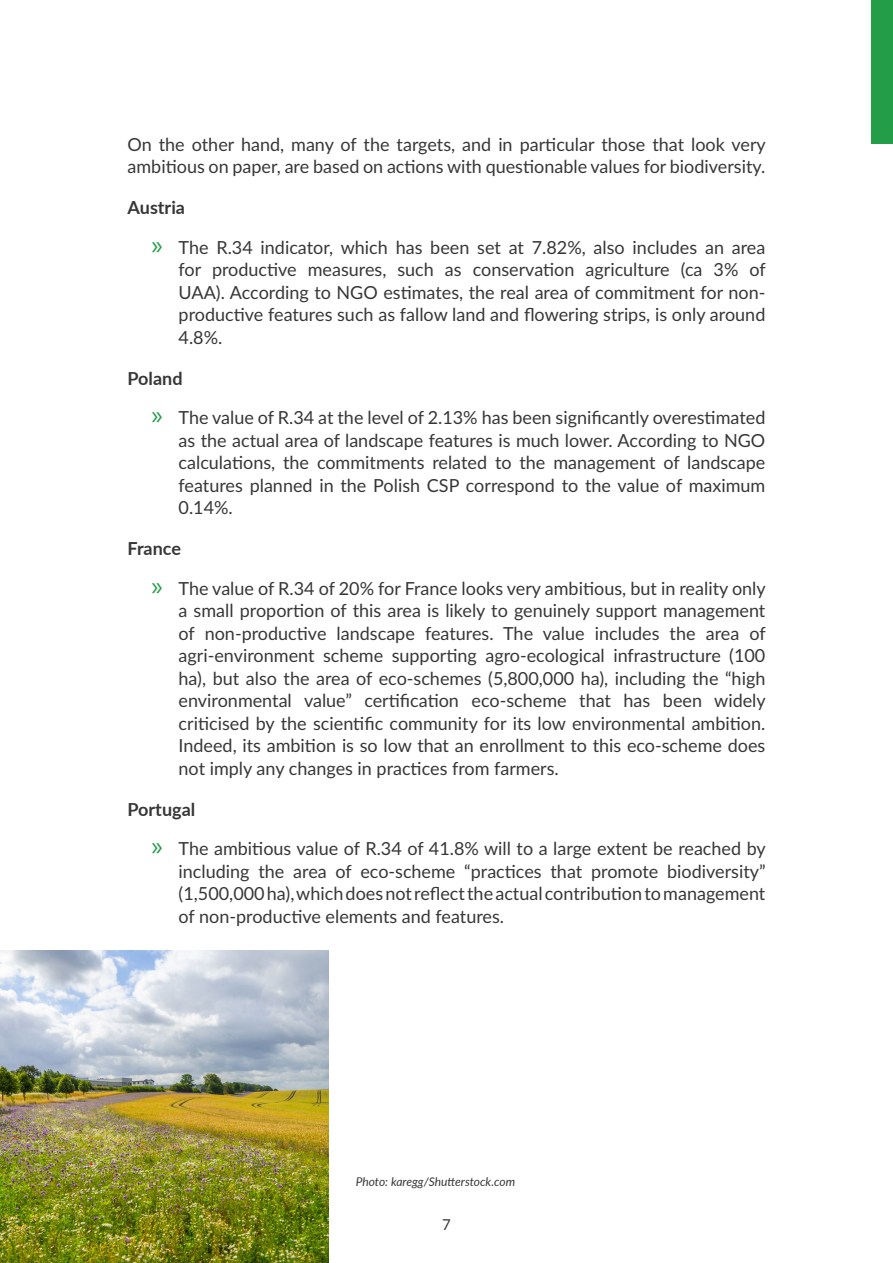
<style>
.page{position:relative;width:893px;height:1263px;background:#fff}
.page>*{position:absolute;margin:0;border:0;box-sizing:border-box;transform-origin:0 0}
.t1{font:18px/22.5px "Lato";color:#373737}
.t2{font:15px "Lato";color:#373737}
.t3{font:italic 12px "Lato";color:#373737}
.s1{font-weight:700}
.s2{font-family:"Myriad Pro";font-size:27px;color:#239d48}
</style>
<div class="page">
<div style="left:872px;top:0;width:21px;height:143px;background:#239d48"></div>
<img style="left:0;top:951px;width:328px;height:312px">
<p class="t1" style="left:128px;top:132px;width:640px">On the other hand, many of the targets, and in particular those that look very ambitious on paper, are based on actions with questionable values for biodiversity.</p>
<p class="t1" style="left:152px;top:187px;width:615px;line-height:39.5px;text-indent:-24px"><span class="s1">Austria<br></span><span class="s2">»</span> The R.34 indicator, which has been set at 7.82%, also includes an area</p>
<p class="t1" style="left:179px;top:258px;width:589px;text-align:justify">for productive measures, such as conservation agriculture (ca 3% of UAA). According to NGO estimates, the real area of commitment for non&shy;productive features such as fallow land and flowering strips, is only around 4.8%.</p>
<p class="t1" style="left:152px;top:358px;width:615px;line-height:39.5px;text-indent:-24px"><span class="s1">Poland<br></span><span class="s2">»</span> The value of R.34 at the level of 2.13% has been significantly overestimated</p>
<p class="t1" style="left:179px;top:428px;width:588px;text-align:justify">as the actual area of landscape features is much lower. According to NGO calculations, the commitments related to the management of landscape features planned in the Polish CSP correspond to the value of maximum 0.14%.</p>
<p class="t1" style="left:152px;top:528px;width:616px;line-height:39.5px;text-indent:-24px"><span class="s1">France<br></span><span class="s2">»</span> The value of R.34 of 20% for France looks very ambitious, but in reality only</p>
<p class="t1" style="left:179px;top:599px;width:589px;text-align:justify">a small proportion of this area is likely to genuinely support management of non-productive landscape features. The value includes the area of agri-environment scheme supporting agro-ecological infrastructure (100 ha), but also the area of eco-schemes (5,800,000 ha), including the “high environmental value” certification eco-scheme that has been widely criticised by the scientific community for its low environmental ambition.<br>Indeed, its ambition is so low that an enrollment to this eco-scheme does not imply any changes in practices from farmers.</p>
<p class="t1" style="left:152px;top:789px;width:616px;line-height:39.5px;text-indent:-24px"><span class="s1">Portugal<br></span><span class="s2">»</span> The ambitious value of R.34 of 41.8% will to a large extent be reached by</p>
<p class="t1" style="left:179px;top:859px;width:589px;text-align:justify">including the area of eco-scheme “practices that promote biodiversity” (1,500,000 ha), which does not reflect the actual contribution to management of non-productive elements and features.</p>
<p class="t3" style="left:356px;top:1173px;width:161px">Photo: karegg/Shutterstock.com</p>
<p class="t2" style="left:442px;top:1214px;width:10px">7</p>
</div>
